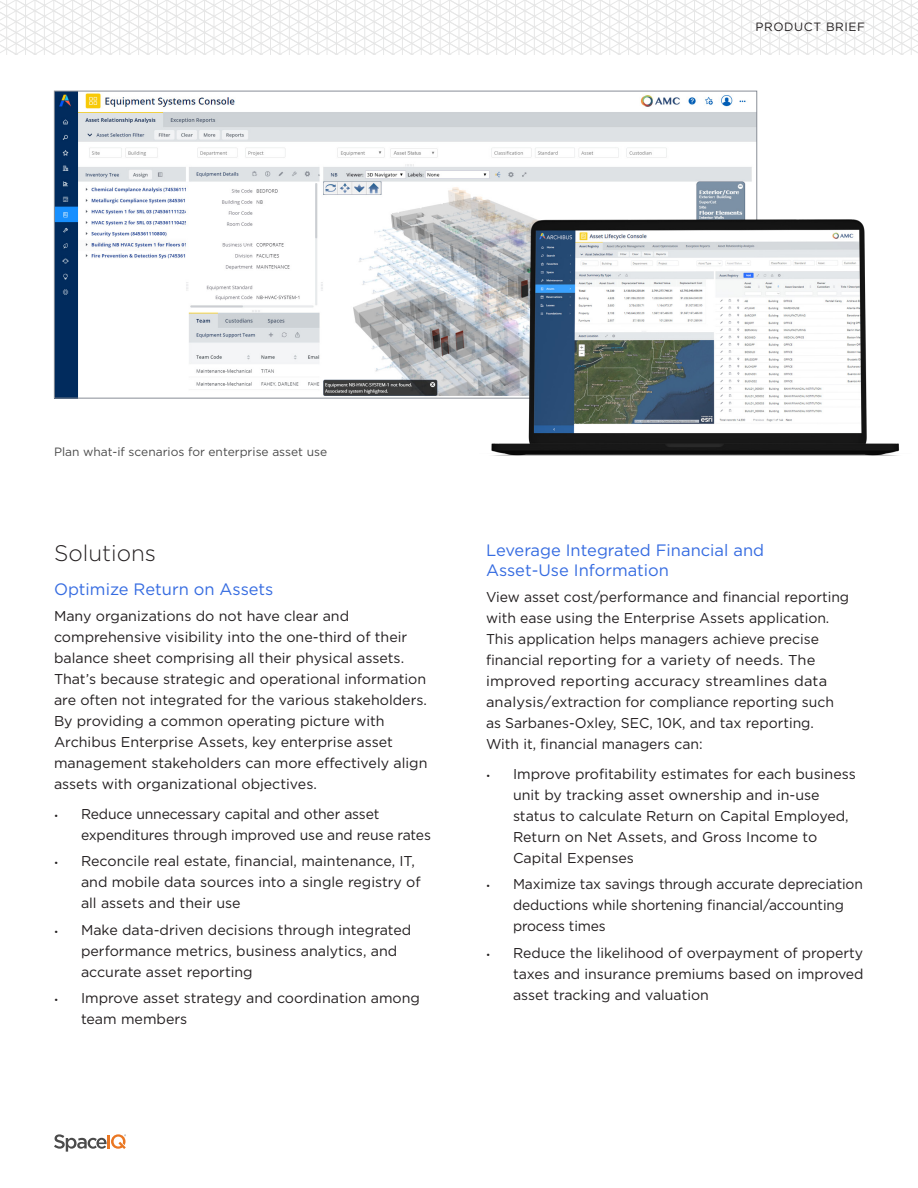
<style>
.page{position:relative;width:918px;height:1188px;background:#fff}
.page>*{position:absolute;margin:0;border:0;box-sizing:border-box;transform-origin:0 0}
.Subhead{font:300 22.5px "Gotham";color:#231f20}
.Subhead-blue{font:16.5px/19.5px "Gotham";color:#366ce1}
.Body{font:14.25px/21px "Gotham";color:#231f20}
.t1{font:12px "Gotham";color:#4b4b4b}
.Page-label{font:12px "Gotham";letter-spacing:.05em;color:#231f20}
.s1{font-size:9px}
</style>
<div class="page">
<svg style="left:0;top:0;width:918px;height:54px"></svg>
<svg style="left:54px;top:1134px;width:72px;height:18px"></svg>
<img style="left:56px;top:93px;width:699px;height:304px">
<img style="left:480px;top:190px;width:419px;height:266px">
<p class="Page-label" style="left:756px;top:20px;width:111px">PRODUCT BRIEF</p>
<p class="t1" style="left:54px;top:445px;width:275px">Plan what-if scenarios for enterprise asset use</p>
<p class="Subhead" style="left:54px;top:541px;width:104px">Solutions</p>
<p class="Subhead-blue" style="left:54px;top:579px;width:221px">Optimize Return on Assets</p>
<p class="Body" style="left:54px;top:605px;width:375px">Many organizations do not have clear and comprehensive visibility into the one-third of their balance sheet comprising all their physical assets.<br>That’s because strategic and operational information are often not integrated for the various stakeholders.<br>By providing a common operating picture with Archibus Enterprise Assets, key enterprise asset management stakeholders can more effectively align assets with organizational objectives.</p>
<p class="Body" style="left:81px;top:803px;width:351px;text-indent:-27px"><span class="s1">•</span> Reduce unnecessary capital and other asset expenditures through improved use and reuse rates</p>
<p class="Body" style="left:81px;top:850px;width:341px;text-indent:-27px"><span class="s1">•</span> Reconcile real estate, financial, maintenance, IT, and mobile data sources into a single registry of all assets and their use</p>
<p class="Body" style="left:81px;top:919px;width:332px;text-indent:-27px"><span class="s1">•</span> Make data-driven decisions through integrated performance metrics, business analytics, and accurate asset reporting</p>
<p class="Body" style="left:81px;top:987px;width:341px;text-indent:-27px"><span class="s1">•</span> Improve asset strategy and coordination among team members</p>
<p class="Subhead-blue" style="left:486px;top:540px;width:280px">Leverage Integrated Financial and<br>Asset-Use Information</p>
<p class="Body" style="left:486px;top:586px;width:365px">View asset cost/performance and financial reporting with ease using the Enterprise Assets application.<br>This application helps managers achieve precise financial reporting for a variety of needs. The improved reporting accuracy streamlines data analysis/extraction for compliance reporting such as Sarbanes-Oxley, SEC, 10K, and tax reporting.<br>With it, financial managers can:</p>
<p class="Body" style="left:513px;top:763px;width:344px;text-indent:-27px"><span class="s1">•</span> Improve profitability estimates for each business unit by tracking asset ownership and in-use status to calculate Return on Capital Employed, Return on Net Assets, and Gross Income to Capital Expenses</p>
<p class="Body" style="left:513px;top:873px;width:351px;text-indent:-27px"><span class="s1">•</span> Maximize tax savings through accurate depreciation deductions while shortening financial/accounting process times</p>
<p class="Body" style="left:513px;top:942px;width:352px;text-align:justify;text-indent:-27px"><span class="s1">•</span> Reduce the likelihood of overpayment of property taxes and insurance premiums based on improved asset tracking and valuation</p>
</div>
